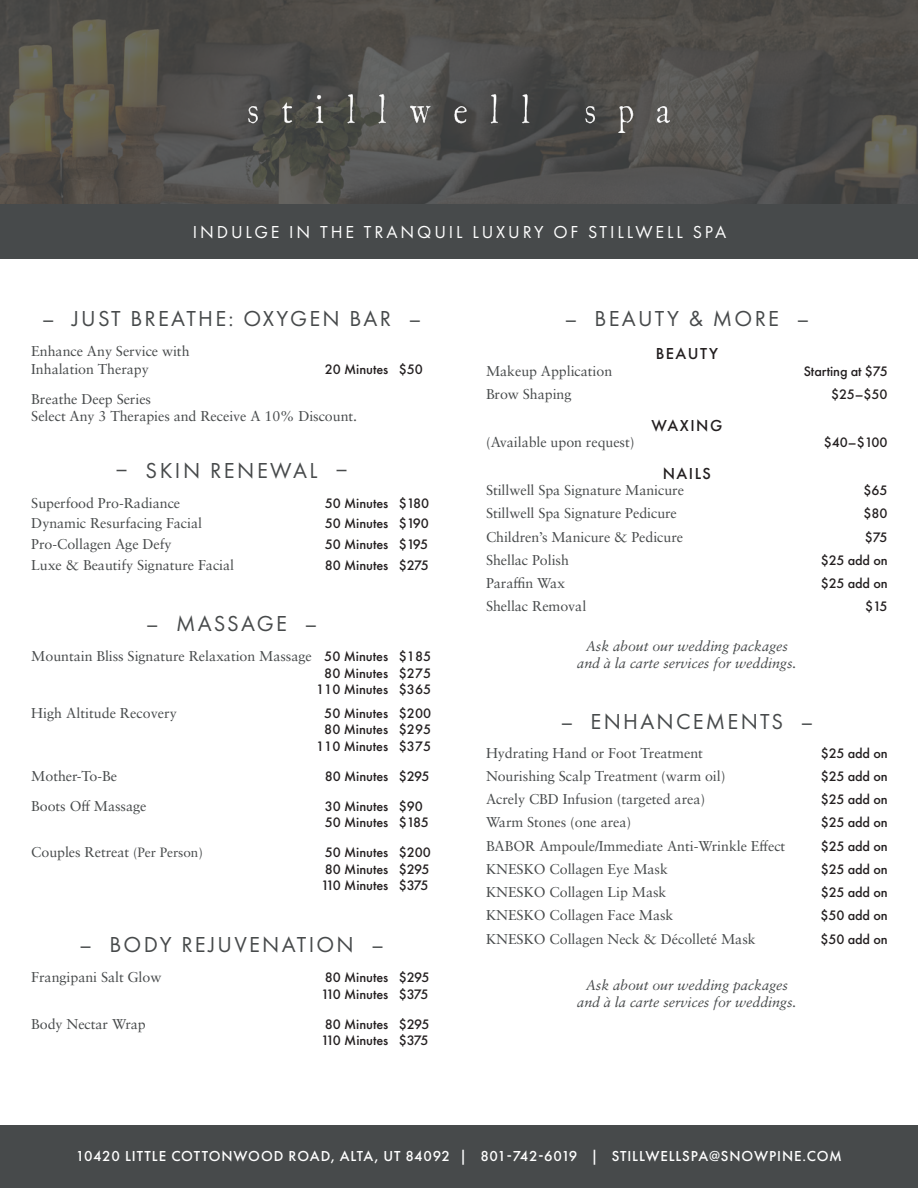
<style>
.page{position:relative;width:918px;height:1188px;background:#fff}
.page>*{position:absolute;margin:0;border:0;box-sizing:border-box;transform-origin:0 0}
.Header_Futura_Grey{font:22.5px "Futura PT";letter-spacing:.1em;color:#474a4b}
.Header_Futura_Grey-2{font:18px "Futura PT";letter-spacing:.16em;color:#fff}
.item_name{font:500 16.5px "Futura PT";letter-spacing:.09em;color:#231f20}
.Contact_Info{font:500 15px "Futura PT";letter-spacing:.055em;color:#fff}
.Body_Copy{font:14.25px/18px "Sabon LT Pro";letter-spacing:-.005em;color:#474a4b}
.Body_Copy-2{font:500 14.25px/16.5px "Futura PT";letter-spacing:-.005em;color:#231f20}
.Body_Copy-3{font:italic 14.25px/16.5px "Sabon LT Pro";letter-spacing:-.005em;color:#474a4b;text-align:center}
.s1{font-family:"Sabon LT Pro";font-weight:400;color:#474a4b}
.s2{font-size:13.5px}
</style>
<div class="page">
<div style="left:0;top:0;width:918px;height:258px;background:#474a4b"></div>
<img style="left:0;top:0;width:918px;height:204px">
<div style="left:0;top:1125px;width:918px;height:63px;background:#474a4b"></div>
<img style="left:248px;top:94px;width:422px;height:38px">
<p class="Header_Futura_Grey-2" style="left:193px;top:222px;width:535px">INDULGE IN THE TRANQUIL LUXURY OF STILLWELL SPA</p>
<p class="Header_Futura_Grey" style="left:42px;top:305px;width:381px">– JUST BREATHE: OXYGEN BAR –</p>
<p class="Body_Copy" style="left:31px;top:342px;width:160px">Enhance Any Service with<br>Inhalation Therapy</p>
<p class="Body_Copy-2" style="left:325px;top:361px;width:99px">20 Minutes $50</p>
<p class="Body_Copy" style="left:31px;top:390px;width:327px;line-height:16.5px">Breathe Deep Series<br>Select Any 3 Therapies and Receive A 10% Discount.</p>
<p class="Header_Futura_Grey" style="left:115px;top:457px;width:234px">– SKIN RENEWAL –</p>
<p class="Body_Copy" style="left:31px;top:493px;width:150px">Superfood Pro-Radiance</p>
<p class="Body_Copy-2" style="left:325px;top:495px;width:106px">50 Minutes $180</p>
<p class="Body_Copy" style="left:31px;top:514px;width:172px">Dynamic Resurfacing Facial</p>
<p class="Body_Copy-2" style="left:325px;top:515px;width:106px">50 Minutes $190</p>
<p class="Body_Copy" style="left:31px;top:535px;width:142px">Pro-Collagen Age Defy</p>
<p class="Body_Copy-2" style="left:325px;top:536px;width:105px">50 Minutes $195</p>
<p class="Body_Copy" style="left:31px;top:556px;width:204px">Luxe &amp; Beautify Signature Facial</p>
<p class="Body_Copy-2" style="left:325px;top:557px;width:106px">80 Minutes $275</p>
<p class="Header_Futura_Grey" style="left:146px;top:610px;width:173px">– MASSAGE –</p>
<p class="Body_Copy-2" style="left:31px;top:648px;width:401px;text-align:right"><span class="s1">Mountain Bliss Signature Relaxation Massage</span> 50 Minutes $185<br>80 Minutes $275<br>110 Minutes $365</p>
<p class="Body_Copy" style="left:31px;top:703px;width:147px">High Altitude Recovery</p>
<p class="Body_Copy-2" style="left:316px;top:705px;width:117px;text-align:center">50 Minutes $200<br>80 Minutes $295<br>110 Minutes $375</p>
<p class="Body_Copy" style="left:31px;top:766px;width:87px">Mother-To-Be</p>
<p class="Body_Copy-2" style="left:325px;top:768px;width:106px">80 Minutes $295</p>
<p class="Body_Copy" style="left:31px;top:796px;width:117px">Boots Off Massage</p>
<p class="Body_Copy-2" style="left:325px;top:798px;width:106px">30 Minutes $90<br>50 Minutes $185</p>
<p class="Body_Copy" style="left:31px;top:843px;width:173px">Couples Retreat <span class="s2">(Per Person)</span></p>
<p class="Body_Copy-2" style="left:321px;top:844px;width:111px;text-align:justify">50 Minutes $200<br>80 Minutes $295<br>110 Minutes $375</p>
<p class="Header_Futura_Grey" style="left:79px;top:931px;width:307px">– BODY REJUVENATION –</p>
<p class="Body_Copy" style="left:31px;top:968px;width:132px">Frangipani Salt Glow</p>
<p class="Body_Copy-2" style="left:321px;top:969px;width:110px">80 Minutes $295<br>110 Minutes $375</p>
<p class="Body_Copy" style="left:31px;top:1014px;width:116px">Body Nectar Wrap</p>
<p class="Body_Copy-2" style="left:321px;top:1016px;width:110px">80 Minutes $295<br>110 Minutes $375</p>
<p class="Header_Futura_Grey" style="left:564px;top:305px;width:247px">– BEAUTY &amp; MORE –</p>
<p class="item_name" style="left:656px;top:344px;width:64px">BEAUTY</p>
<p class="Body_Copy" style="left:486px;top:361px;width:128px">Makeup Application</p>
<p class="Body_Copy-2" style="left:804px;top:363px;width:86px">Starting at $75</p>
<p class="Body_Copy" style="left:486px;top:385px;width:87px">Brow Shaping</p>
<p class="Body_Copy-2" style="left:831px;top:386px;width:58px">$25–$50</p>
<p class="item_name" style="left:651px;top:415px;width:72px">WAXING</p>
<p class="Body_Copy" style="left:486px;top:433px;width:150px">(Available upon request)</p>
<p class="Body_Copy-2" style="left:824px;top:434px;width:65px">$40–$100</p>
<p class="item_name" style="left:663px;top:463px;width:50px">NAILS</p>
<p class="Body_Copy" style="left:486px;top:481px;width:200px">Stillwell Spa Signature Manicure</p>
<p class="Body_Copy-2" style="left:864px;top:482px;width:26px">$65</p>
<p class="Body_Copy" style="left:486px;top:504px;width:192px">Stillwell Spa Signature Pedicure</p>
<p class="Body_Copy-2" style="left:864px;top:505px;width:26px">$80</p>
<p class="Body_Copy" style="left:486px;top:527px;width:199px">Children’s Manicure &amp; Pedicure</p>
<p class="Body_Copy-2" style="left:865px;top:529px;width:24px">$75</p>
<p class="Body_Copy" style="left:486px;top:550px;width:85px">Shellac Polish</p>
<p class="Body_Copy-2" style="left:821px;top:552px;width:69px">$25 add on</p>
<p class="Body_Copy" style="left:486px;top:574px;width:81px">Paraffin Wax</p>
<p class="Body_Copy-2" style="left:821px;top:575px;width:69px">$25 add on</p>
<p class="Body_Copy" style="left:486px;top:597px;width:102px">Shellac Removal</p>
<p class="Body_Copy-2" style="left:865px;top:598px;width:24px">$15</p>
<p class="Body_Copy-3" style="left:586px;top:637px;width:204px">Ask about our wedding packages</p>
<p class="Body_Copy-3" style="left:577px;top:654px;width:221px">and à la carte services for weddings.</p>
<p class="Header_Futura_Grey" style="left:560px;top:708px;width:255px">– ENHANCEMENTS –</p>
<p class="Body_Copy" style="left:486px;top:743px;width:218px">Hydrating Hand or Foot Treatment</p>
<p class="Body_Copy-2" style="left:821px;top:745px;width:69px">$25 add on</p>
<p class="Body_Copy" style="left:486px;top:767px;width:241px">Nourishing Scalp Treatment (warm oil)</p>
<p class="Body_Copy-2" style="left:821px;top:768px;width:69px">$25 add on</p>
<p class="Body_Copy" style="left:486px;top:790px;width:221px">Acrely CBD Infusion (targeted area)</p>
<p class="Body_Copy-2" style="left:821px;top:791px;width:69px">$25 add on</p>
<p class="Body_Copy" style="left:486px;top:813px;width:147px">Warm Stones (one area)</p>
<p class="Body_Copy-2" style="left:821px;top:815px;width:69px">$25 add on</p>
<p class="Body_Copy" style="left:486px;top:836px;width:301px">BABOR Ampoule/Immediate Anti-Wrinkle Effect</p>
<p class="Body_Copy-2" style="left:821px;top:838px;width:69px">$25 add on</p>
<p class="Body_Copy" style="left:486px;top:860px;width:184px">KNESKO Collagen Eye Mask</p>
<p class="Body_Copy-2" style="left:821px;top:861px;width:69px">$25 add on</p>
<p class="Body_Copy" style="left:486px;top:883px;width:182px">KNESKO Collagen Lip Mask</p>
<p class="Body_Copy-2" style="left:821px;top:884px;width:69px">$25 add on</p>
<p class="Body_Copy" style="left:486px;top:906px;width:189px">KNESKO Collagen Face Mask</p>
<p class="Body_Copy-2" style="left:820px;top:908px;width:69px">$50 add on</p>
<p class="Body_Copy" style="left:486px;top:929px;width:271px">KNESKO Collagen Neck &amp; Décolleté Mask</p>
<p class="Body_Copy-2" style="left:820px;top:931px;width:69px">$50 add on</p>
<p class="Body_Copy-3" style="left:577px;top:977px;width:221px">Ask about our wedding packages and à la carte services for weddings.</p>
<p class="Contact_Info" style="left:76px;top:1147px;width:768px">10420 LITTLE COTTONWOOD ROAD, ALTA, UT 84092 | 801-742-6019 | STILLWELLSPA@SNOWPINE.COM</p>
</div>
